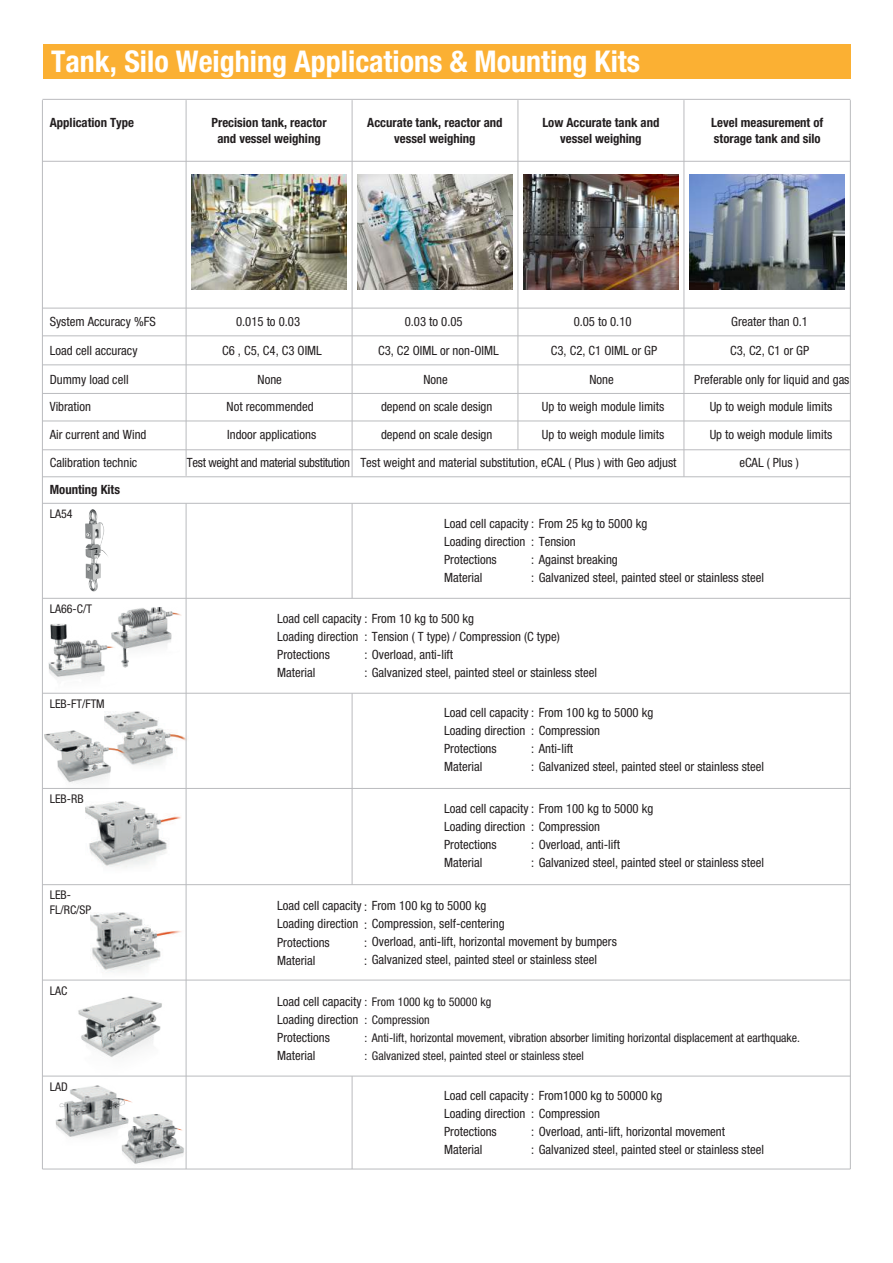
<style>
.page{position:relative;width:893px;height:1263px;background:#fff}
.page>*{position:absolute;margin:0;border:0;box-sizing:border-box;transform-origin:0 0}
.t1{font:700 condensed 30px "Helvetica Neue LT Pro";color:#fff}
.t2{font:condensed 12.75px/18px "Helvetica Neue LT Pro";color:#231f20}
.t3{font:700 condensed 12.75px/15.3px "Helvetica Neue LT Pro";color:#231f20;text-align:center}
.t4{font:condensed 12px/18px "Helvetica Neue LT Pro";color:#231f20}
.s1{font-size:12.75px}
</style>
<div class="page">
<img style="left:91px;top:913px;width:95px;height:67px">
<img style="left:86px;top:801px;width:95px;height:67px">
<img style="left:105px;top:711px;width:81px;height:67px">
<img style="left:44px;top:731px;width:83px;height:53px">
<img style="left:49px;top:624px;width:62px;height:54px">
<img style="left:111px;top:607px;width:71px;height:60px">
<div style="left:43px;top:45px;width:808px;height:34px;background:#fbb033"></div>
<hr style="left:42px;top:100px;width:1px;height:1069px;background:#babbbe">
<hr style="left:850px;top:100px;width:1px;height:1069px;background:#babbbe">
<hr style="left:42px;top:99px;width:808px;height:1px;background:#babbbe">
<hr style="left:186px;top:100px;width:1px;height:376px;background:#babbbe">
<hr style="left:186px;top:503px;width:1px;height:666px;background:#babbbe">
<hr style="left:352px;top:100px;width:1px;height:377px;background:#babbbe">
<hr style="left:352px;top:503px;width:1px;height:95px;background:#babbbe">
<hr style="left:352px;top:693px;width:1px;height:192px;background:#babbbe">
<hr style="left:352px;top:1076px;width:1px;height:93px;background:#babbbe">
<hr style="left:42px;top:308px;width:808px;height:1px;background:#babbbe">
<hr style="left:42px;top:161px;width:808px;height:1px;background:#babbbe">
<hr style="left:42px;top:335px;width:808px;height:1px;background:#babbbe">
<hr style="left:42px;top:364px;width:808px;height:1px;background:#babbbe">
<hr style="left:42px;top:393px;width:808px;height:1px;background:#babbbe">
<hr style="left:42px;top:421px;width:808px;height:1px;background:#babbbe">
<hr style="left:42px;top:449px;width:808px;height:1px;background:#babbbe">
<hr style="left:42px;top:476px;width:808px;height:1px;background:#babbbe">
<hr style="left:42px;top:503px;width:808px;height:1px;background:#babbbe">
<hr style="left:42px;top:598px;width:808px;height:1px;background:#babbbe">
<hr style="left:42px;top:693px;width:808px;height:1px;background:#babbbe">
<hr style="left:42px;top:788px;width:808px;height:1px;background:#babbbe">
<hr style="left:42px;top:884px;width:808px;height:1px;background:#babbbe">
<hr style="left:42px;top:980px;width:808px;height:1px;background:#babbbe">
<hr style="left:42px;top:1076px;width:808px;height:1px;background:#babbbe">
<hr style="left:42px;top:1169px;width:808px;height:1px;background:#babbbe">
<hr style="left:518px;top:100px;width:1px;height:350px;background:#babbbe">
<hr style="left:684px;top:100px;width:1px;height:377px;background:#babbbe">
<img style="left:86px;top:510px;width:22px;height:82px">
<img style="left:58px;top:981px;width:128px;height:98px">
<img style="left:56px;top:1085px;width:77px;height:52px">
<img style="left:122px;top:1114px;width:65px;height:54px">
<img style="left:357px;top:174px;width:156px;height:116px">
<img style="left:690px;top:174px;width:155px;height:116px">
<img style="left:523px;top:174px;width:155px;height:116px">
<img style="left:192px;top:174px;width:155px;height:116px">
<h1 class="t1" style="left:51px;top:43px;width:590px">Tank, Silo Weighing Applications &amp; Mounting Kits</h1>
<p class="t3" style="left:50px;top:115px;width:86px">Application Type</p>
<p class="t3" style="left:212px;top:115px;width:117px">Precision tank, reactor and vessel weighing</p>
<p class="t3" style="left:367px;top:115px;width:137px">Accurate tank, reactor and vessel weighing</p>
<p class="t3" style="left:542px;top:115px;width:119px">Low Accurate tank and vessel weighing</p>
<p class="t3" style="left:711px;top:115px;width:114px;text-align:left">Level measurement of storage tank and silo</p>
<p class="t2" style="left:50px;top:312px;width:107px">System Accuracy %FS</p>
<p class="t2" style="left:50px;top:341px;width:89px">Load cell accuracy</p>
<p class="t2" style="left:50px;top:365px;width:98px;line-height:27.6px">Dummy load cell<br>Vibration<br>Air current and Wind</p>
<p class="t2" style="left:50px;top:454px;width:89px">Calibration technic</p>
<p class="t3" style="left:50px;top:482px;width:72px">Mounting Kits</p>
<p class="t4" style="left:50px;top:505px;width:24px">LA54</p>
<p class="t4" style="left:50px;top:600px;width:44px">LA66-C/T</p>
<p class="t4" style="left:50px;top:695px;width:56px">LEB-FT/FTM</p>
<p class="t4" style="left:50px;top:790px;width:35px">LEB-RB</p>
<p class="t4" style="left:50px;top:888px;width:43px;line-height:14.4px">LEB-<br>FL/RC/SP</p>
<p class="t4" style="left:50px;top:981px;width:19px">LAC</p>
<p class="t4" style="left:50px;top:1077px;width:19px">LAD</p>
<p class="t2" style="left:405px;top:313px;width:59px">0.03 to 0.05</p>
<p class="t2" style="left:574px;top:313px;width:59px">0.05 to 0.10</p>
<p class="t2" style="left:731px;top:313px;width:78px">Greater than 0.1</p>
<p class="t2" style="left:236px;top:312px;width:66px">0.015 to 0.03</p>
<p class="t2" style="left:222px;top:341px;width:101px">C6 , C5, C4, C3 OIML</p>
<p class="t2" style="left:227px;top:365px;width:91px;line-height:27.6px;text-align:center">None<br>Not recommended<br>Indoor applications</p>
<p class="t2" style="left:187px;top:454px;width:491px">Test weight and material substitution Test weight and material substitution, eCAL ( Plus ) with Geo adjust</p>
<p class="t2" style="left:739px;top:454px;width:61px">eCAL ( Plus )</p>
<p class="t2" style="left:378px;top:341px;width:122px">C3, C2 OIML or non-OIML</p>
<p class="t2" style="left:551px;top:341px;width:108px">C3, C2, C1 OIML or GP</p>
<p class="t2" style="left:730px;top:341px;width:80px">C3, C2, C1 or GP</p>
<p class="t2" style="left:423px;top:370px;width:26px">None</p>
<p class="t2" style="left:589px;top:370px;width:26px">None</p>
<p class="t2" style="left:694px;top:370px;width:157px">Preferable only for liquid and gas</p>
<p class="t2" style="left:381px;top:398px;width:113px">depend on scale design</p>
<p class="t2" style="left:542px;top:398px;width:124px">Up to weigh module limits</p>
<p class="t2" style="left:710px;top:398px;width:124px">Up to weigh module limits</p>
<p class="t2" style="left:381px;top:425px;width:113px">depend on scale design</p>
<p class="t2" style="left:542px;top:425px;width:124px">Up to weigh module limits</p>
<p class="t2" style="left:710px;top:425px;width:124px">Up to weigh module limits</p>
<p class="t2" style="left:444px;top:514px;width:205px">Load cell capacity : From 25 kg to 5000 kg<br>Loading direction<br>Protections<br>Material</p>
<p class="t2" style="left:531px;top:532px;width:234px">: Tension<br>: Against breaking<br>: Galvanized steel, painted steel or stainless steel</p>
<p class="t2" style="left:277px;top:609px;width:198px">Load cell capacity : From 10 kg to 500 kg<br>Loading direction<br>Protections<br>Material</p>
<p class="t2" style="left:364px;top:627px;width:234px">: Tension ( T type) / Compression (C type)<br>: Overload, anti-lift<br>: Galvanized steel, painted steel or stainless steel</p>
<p class="t2" style="left:444px;top:703px;width:211px">Load cell capacity : From 100 kg to 5000 kg<br>Loading direction<br>Protections<br>Material</p>
<p class="t2" style="left:531px;top:721px;width:234px">: Compression<br>: Anti-lift<br>: Galvanized steel, painted steel or stainless steel</p>
<p class="t2" style="left:531px;top:800px;width:234px;text-indent:-87px">Load cell capacity : From 100 kg to 5000 kg<br>: Compression<br>: Overload, anti-lift<br>: Galvanized steel, painted steel or stainless steel</p>
<p class="t2" style="left:444px;top:818px;width:83px">Loading direction<br>Protections<br>Material</p>
<p class="t2" style="left:364px;top:897px;width:254px;text-indent:-87px">Load cell capacity : From 100 kg to 5000 kg<br>: Compression, self-centering<br>: Overload, anti-lift, horizontal movement by bumpers : Galvanized steel, painted steel or stainless steel</p>
<p class="t2" style="left:277px;top:915px;width:83px">Loading direction<br>Protections<br>Material</p>
<p class="t4" style="left:364px;top:992px;width:437px;text-indent:-87px"><span class="s1">Load cell capacity</span> : From 1000 kg to 50000 kg<br>: Compression<br>: Anti-lift, horizontal movement, vibration absorber limiting horizontal displacement at earthquake. : Galvanized steel, painted steel or stainless steel</p>
<p class="t2" style="left:277px;top:1010px;width:83px">Loading direction<br>Protections<br>Material</p>
<p class="t2" style="left:531px;top:1087px;width:234px;text-indent:-87px">Load cell capacity : From1000 kg to 50000 kg<br>: Compression<br>: Overload, anti-lift, horizontal movement<br>: Galvanized steel, painted steel or stainless steel</p>
<p class="t2" style="left:444px;top:1105px;width:83px">Loading direction<br>Protections<br>Material</p>
</div>
